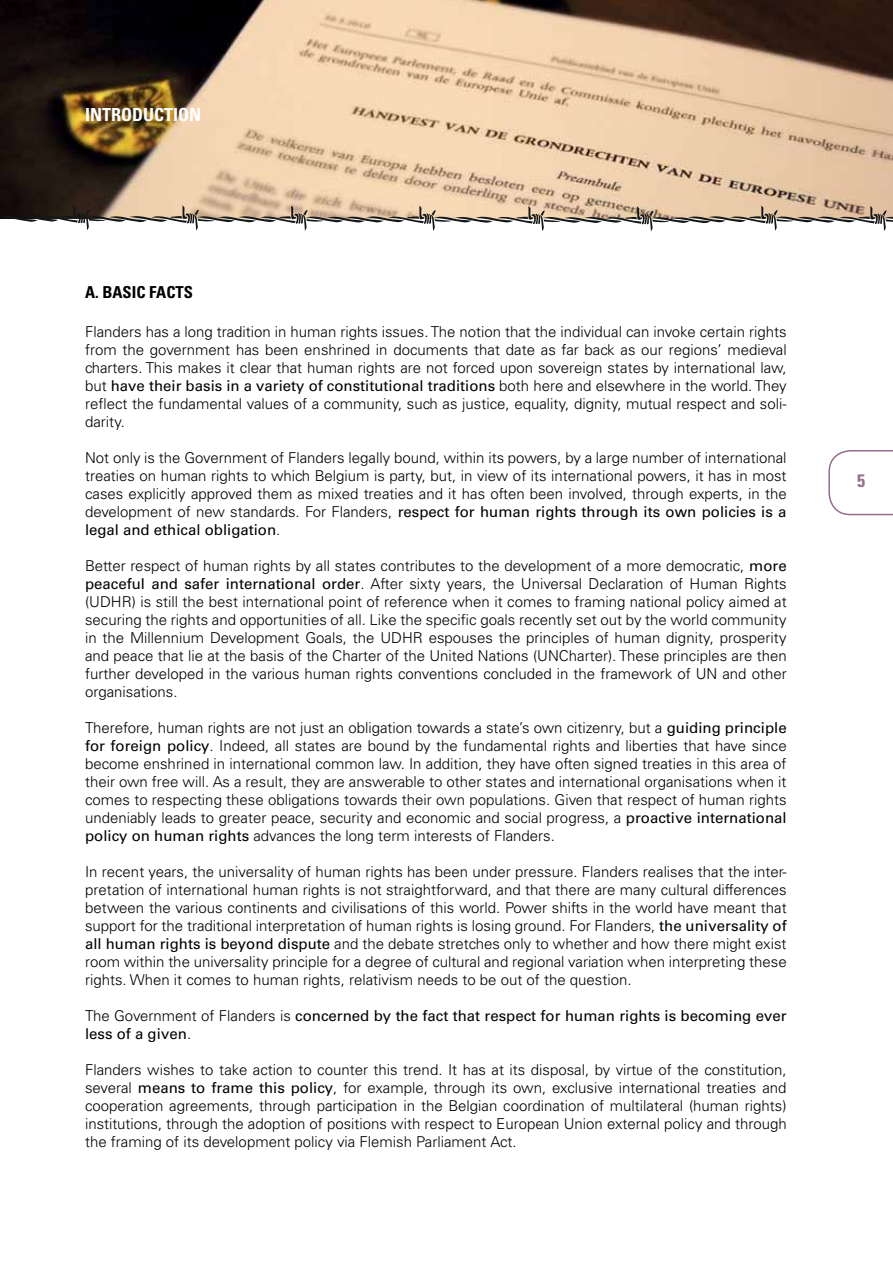
<style>
.page{position:relative;width:893px;height:1263px;background:#fff}
.page>*{position:absolute;margin:0;border:0;box-sizing:border-box;transform-origin:0 0}
.t1{font:700 condensed 18px "Univers LT";color:#fff}
.t2{font:700 condensed 18px "Univers LT";color:#956e8e}
.t3{font:700 condensed 16.5px "Univers LT";color:#000}
.t4{font:300 15px/18px "Univers CE";color:#000;text-align:justify}
.t5{font:500 15px/18px "Univers CE";color:#000}
.s1{font-weight:500}
.s2{font-weight:300}
</style>
<div class="page">
<svg style="left:828px;top:450px;width:65px;height:66px"></svg>
<img style="left:0;top:0;width:893px;height:205px">
<svg style="left:0;top:205px;width:893px;height:26px"></svg>
<p class="t1" style="left:85px;top:103px;width:118px">INTRODUCTION</p>
<p class="t3" style="left:85px;top:282px;width:109px">A. BASIC FACTS</p>
<p class="t4" style="left:85px;top:323px;width:703px">Flanders has a long tradition in human rights issues. The notion that the individual can invoke certain rights from the government has been enshrined in documents that date as far back as our regions’ medieval charters. This makes it clear that human rights are not forced upon sovereign states by international law, but <span class="s1">have their basis in a variety of constitutional traditions</span> both here and elsewhere in the world. They reflect the fundamental values of a community, such as justice, equality, dignity, mutual respect and soli&shy;darity.</p>
<p class="t4" style="left:85px;top:449px;width:703px">Not only is the Government of Flanders legally bound, within its powers, by a large number of international treaties on human rights to which Belgium is party, but, in view of its international powers, it has in most cases explicitly approved them as mixed treaties and it has often been involved, through experts, in the development of new standards. For Flanders, <span class="s1">respect for human rights through its own policies is a legal and ethical obligation</span>.</p>
<p class="t4" style="left:85px;top:557px;width:703px">Better respect of human rights by all states contributes to the development of a more democratic, <span class="s1">more peaceful and safer international order</span>. After sixty years, the Universal Declaration of Human Rights (UDHR) is still the best international point of reference when it comes to framing national policy aimed at securing the rights and opportunities of all. Like the specific goals recently set out by the world community in the Millennium Development Goals, the UDHR espouses the principles of human dignity, prosperity and peace that lie at the basis of the Charter of the United Nations (UNCharter). These principles are then further developed in the various human rights conventions concluded in the framework of UN and other organisations.</p>
<p class="t4" style="left:85px;top:719px;width:703px">Therefore, human rights are not just an obligation towards a state’s own citizenry, but a <span class="s1">guiding principle for foreign policy</span>. Indeed, all states are bound by the fundamental rights and liberties that have since become enshrined in international common law. In addition, they have often signed treaties in this area of their own free will. As a result, they are answerable to other states and international organisations when it comes to respecting these obligations towards their own populations. Given that respect of human rights undeniably leads to greater peace, security and economic and social progress, a <span class="s1">proactive international policy on human rights</span> advances the long term interests of Flanders.</p>
<p class="t4" style="left:85px;top:863px;width:703px">In recent years, the universality of human rights has been under pressure. Flanders realises that the inter&shy;pretation of international human rights is not straightforward, and that there are many cultural differences between the various continents and civilisations of this world. Power shifts in the world have meant that support for the traditional interpretation of human rights is losing ground. For Flanders, <span class="s1">the universality of all human rights is beyond dispute</span> and the debate stretches only to whether and how there might exist room within the universality principle for a degree of cultural and regional variation when interpreting these rights. When it comes to human rights, relativism needs to be out of the question.</p>
<p class="t5" style="left:85px;top:1007px;width:703px"><span class="s2">The Government of Flanders is</span> concerned by the fact that respect for human rights is becoming ever less of a given<span class="s2">.</span></p>
<p class="t4" style="left:85px;top:1061px;width:703px">Flanders wishes to take action to counter this trend. It has at its disposal, by virtue of the constitution, several <span class="s1">means to frame this policy</span>, for example, through its own, exclusive international treaties and cooperation agreements, through participation in the Belgian coordination of multilateral (human rights) institutions, through the adoption of positions with respect to European Union external policy and through the framing of its development policy via Flemish Parliament Act.</p>
<p class="t2" style="left:857px;top:470px;width:9px">5</p>
</div>
